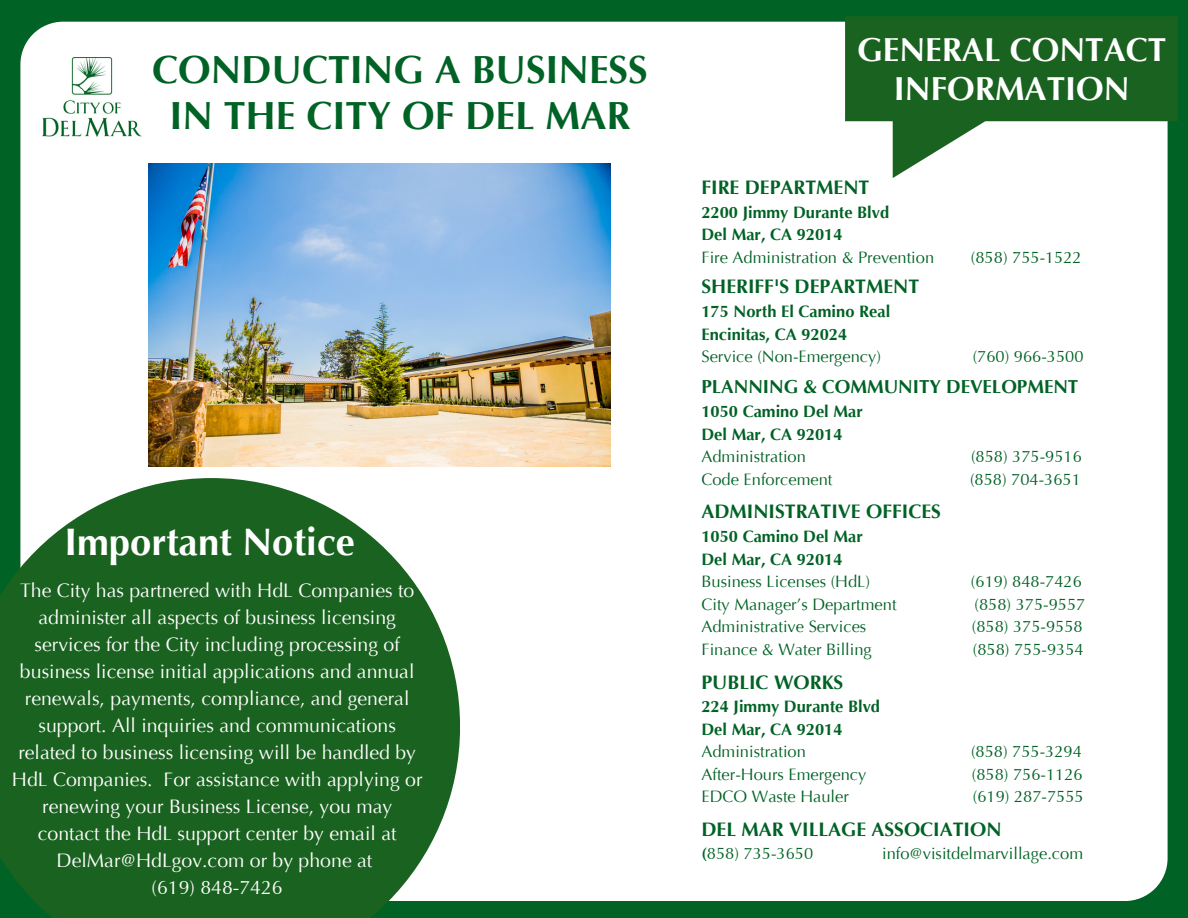
<style>
.page{position:relative;width:1188px;height:918px;background:#006225}
.page>*{position:absolute;margin:0;border:0;box-sizing:border-box;transform-origin:0 0}
.t1{font:700 39.15px/46.2px "Optima LT Pro";color:#006225;text-align:center}
.t2{font:700 38.25px "Optima LT Pro";color:#fff}
.t3{font:700 33.15px/38.2px "Optima LT Pro";color:#fff;text-align:center}
.t4{font:19.5px/27px "Optima LT Pro";color:#fff;text-align:center}
.t5{font:700 19.5px "Optima LT Pro";color:#006225}
.t6{font:700 18.75px "Optima LT Pro";color:#006225}
.t7{font:16.5px "Optima LT Pro";color:#006225}
.t8{font:700 16.5px "Optima LT Pro";color:#006225}
.s1{font-weight:700}
</style>
<div class="page">
<div style="left:20px;top:22px;width:1148px;height:879px;background:#fff"></div>
<img style="left:148px;top:164px;width:463px;height:303px">
<svg style="left:0;top:478px;width:460px;height:440px;background:#307236"></svg>
<svg style="left:845px;top:16px;width:333px;height:162px;background:#5c8f60"></svg>
<img style="left:42px;top:58px;width:99px;height:79px">
<p class="t1" style="left:152px;top:50px;width:497px">CONDUCTING A BUSINESS<br>IN THE CITY OF DEL MAR</p>
<p class="t2" style="left:64px;top:527px;width:292px">Important Notice</p>
<p class="t4" style="left:12px;top:579px;width:412px">The City has partnered with HdL Companies to administer all aspects of business licensing services for the City including processing of business license initial applications and annual renewals, payments, compliance, and general support. All inquiries and communications related to business licensing will be handled by HdL Companies. For assistance with applying or renewing your Business License, you may contact the HdL support center by email at DelMar@HdLgov.com or by phone at</p>
<p class="t4" style="left:152px;top:876px;width:133px">(619) 848-7426</p>
<p class="t3" style="left:857px;top:35px;width:311px">GENERAL CONTACT<br>INFORMATION</p>
<p class="t5" style="left:701px;top:180px;width:169px">FIRE DEPARTMENT</p>
<p class="t8" style="left:701px;top:206px;width:189px">2200 Jimmy Durante Blvd</p>
<p class="t8" style="left:701px;top:228px;width:143px">Del Mar, CA 92014</p>
<p class="t7" style="left:701px;top:251px;width:234px">Fire Administration &amp; Prevention</p>
<p class="t7" style="left:971px;top:251px;width:112px">(858) 755-1522</p>
<p class="t5" style="left:701px;top:279px;width:219px">SHERIFF'S DEPARTMENT</p>
<p class="t8" style="left:701px;top:305px;width:190px">175 North El Camino Real</p>
<p class="t8" style="left:701px;top:327px;width:147px">Encinitas, CA 92024</p>
<p class="t7" style="left:701px;top:350px;width:181px">Service (Non-Emergency)</p>
<p class="t7" style="left:973px;top:350px;width:112px">(760) 966-3500</p>
<p class="t6" style="left:701px;top:379px;width:378px">PLANNING &amp; COMMUNITY DEVELOPMENT</p>
<p class="t8" style="left:701px;top:405px;width:163px">1050 Camino Del Mar</p>
<p class="t8" style="left:701px;top:428px;width:143px">Del Mar, CA 92014</p>
<p class="t7" style="left:701px;top:450px;width:106px">Administration</p>
<p class="t7" style="left:971px;top:450px;width:112px">(858) 375-9516</p>
<p class="t7" style="left:701px;top:473px;width:133px">Code Enforcement</p>
<p class="t7" style="left:970px;top:473px;width:112px">(858) 704-3651</p>
<p class="t5" style="left:701px;top:504px;width:241px">ADMINISTRATIVE OFFICES</p>
<p class="t8" style="left:701px;top:530px;width:163px">1050 Camino Del Mar</p>
<p class="t8" style="left:701px;top:552px;width:143px">Del Mar, CA 92014</p>
<p class="t7" style="left:701px;top:575px;width:170px">Business Licenses (HdL)</p>
<p class="t7" style="left:971px;top:575px;width:112px">(619) 848-7426</p>
<p class="t7" style="left:701px;top:597px;width:197px">City Manager’s Department</p>
<p class="t7" style="left:975px;top:597px;width:112px">(858) 375-9557</p>
<p class="t7" style="left:701px;top:620px;width:166px">Administrative Services</p>
<p class="t7" style="left:972px;top:620px;width:112px">(858) 375-9558</p>
<p class="t7" style="left:701px;top:642px;width:172px">Finance &amp; Water Billing</p>
<p class="t7" style="left:973px;top:642px;width:112px">(858) 755-9354</p>
<p class="t5" style="left:701px;top:674px;width:143px">PUBLIC WORKS</p>
<p class="t8" style="left:701px;top:700px;width:180px">224 Jimmy Durante Blvd</p>
<p class="t8" style="left:701px;top:723px;width:143px">Del Mar, CA 92014</p>
<p class="t7" style="left:701px;top:745px;width:106px">Administration</p>
<p class="t7" style="left:971px;top:745px;width:112px">(858) 755-3294</p>
<p class="t7" style="left:701px;top:768px;width:166px">After-Hours Emergency</p>
<p class="t7" style="left:972px;top:768px;width:112px">(858) 756-1126</p>
<p class="t7" style="left:701px;top:790px;width:149px">EDCO Waste Hauler</p>
<p class="t7" style="left:973px;top:790px;width:112px">(619) 287-7555</p>
<p class="t5" style="left:701px;top:821px;width:302px">DEL MAR VILLAGE ASSOCIATION</p>
<p class="t7" style="left:701px;top:847px;width:113px"><span class="s1">(</span>858) 735-3650</p>
<p class="t7" style="left:882px;top:847px;width:203px">info@visitdelmarvillage.com</p>
</div>
